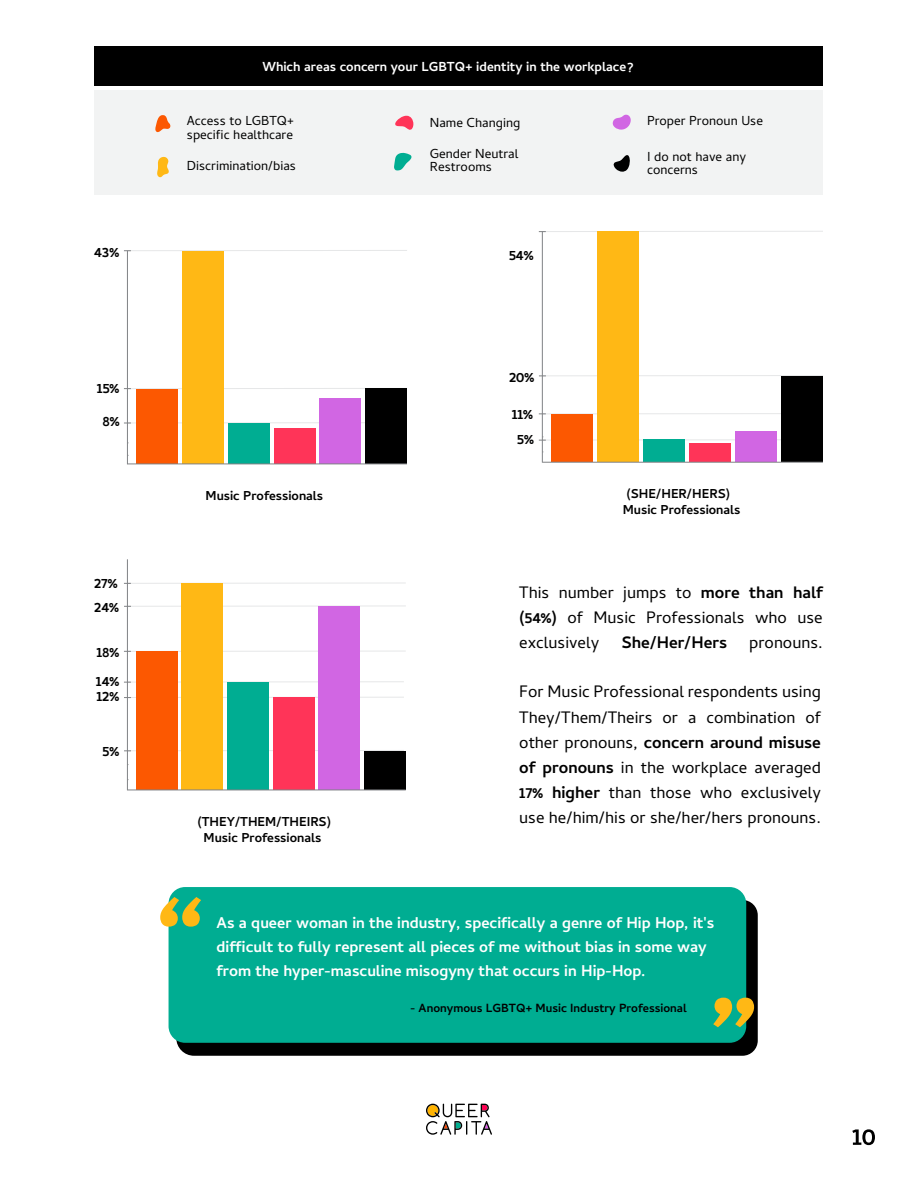
<style>
.page{position:relative;width:918px;height:1188px;background:#fff}
.page>*{position:absolute;margin:0;border:0;box-sizing:border-box;transform-origin:0 0}
.t1{font:21px/25.2px "Cambay Devanagari";color:#000;text-align:justify}
.t2{font:700 19.65px/23.7px "Cambay Devanagari";color:#fff}
.t3{font:700 19.35px "Cambay Devanagari";color:#000}
.t4{font:16.5px/13.5px "Cambay Devanagari";color:#000}
.t5{font:700 16.5px "Cambay Devanagari";color:#fff}
.t6{font:700 16.35px/16.4px "Cambay Devanagari";color:#000}
.t7{font:700 15px "Cambay Devanagari";color:#000}
.s1{font-weight:700}
</style>
<div class="page">
<svg style="left:426px;top:1104px;width:66px;height:31px"></svg>
<div style="left:94px;top:91px;width:728px;height:104px;background:#f2f3f3"></div>
<div style="left:94px;top:46px;width:728px;height:40px;background:#000"></div>
<svg style="left:157px;top:157px;width:12px;height:20px"></svg>
<svg style="left:155px;top:115px;width:16px;height:17px"></svg>
<svg style="left:394px;top:153px;width:18px;height:17px"></svg>
<svg style="left:395px;top:116px;width:18px;height:14px"></svg>
<svg style="left:613px;top:114px;width:18px;height:16px"></svg>
<svg style="left:613px;top:155px;width:17px;height:17px"></svg>
<hr style="left:127px;top:422px;width:278px;height:1px;background:#e6e7e8">
<hr style="left:128px;top:388px;width:279px;height:1px;background:#e6e7e8">
<hr style="left:128px;top:250px;width:279px;height:1px;background:#e6e7e8">
<div style="left:136px;top:389px;width:41px;height:75px;background:#fc5801"></div>
<div style="left:182px;top:251px;width:41px;height:213px;background:#ffb815"></div>
<div style="left:228px;top:423px;width:41px;height:41px;background:#00ad92"></div>
<div style="left:274px;top:428px;width:41px;height:36px;background:#ff3458"></div>
<div style="left:320px;top:398px;width:41px;height:66px;background:#d166e3"></div>
<div style="left:366px;top:388px;width:41px;height:76px;background:#000"></div>
<hr style="left:128px;top:464px;width:279px;height:1px;background:#808285">
<hr style="left:127px;top:251px;width:1px;height:213px;background:#808285">
<hr style="left:543px;top:375px;width:280px;height:1px;background:#e6e7e8">
<hr style="left:542px;top:439px;width:279px;height:1px;background:#e6e7e8">
<hr style="left:543px;top:413px;width:280px;height:1px;background:#e6e7e8">
<hr style="left:543px;top:231px;width:280px;height:1px;background:#e6e7e8">
<div style="left:551px;top:414px;width:42px;height:48px;background:#fc5801"></div>
<div style="left:597px;top:232px;width:42px;height:230px;background:#ffb815"></div>
<div style="left:643px;top:439px;width:42px;height:23px;background:#00ad92"></div>
<div style="left:689px;top:444px;width:42px;height:18px;background:#ff3458"></div>
<div style="left:735px;top:431px;width:42px;height:31px;background:#d166e3"></div>
<svg style="left:539px;top:436px;width:7px;height:5px"></svg>
<div style="left:782px;top:376px;width:41px;height:86px;background:#000"></div>
<hr style="left:542px;top:462px;width:281px;height:1px;background:#808285">
<hr style="left:542px;top:232px;width:1px;height:231px;background:#808285">
<svg style="left:176px;top:900px;width:582px;height:156px;background:#080909"></svg>
<div style="left:169px;top:887px;width:577px;height:156px;background:#00ad92;border-radius:17px"></div>
<svg style="left:160px;top:897px;width:41px;height:30px"></svg>
<svg style="left:713px;top:998px;width:41px;height:29px"></svg>
<hr style="left:127px;top:697px;width:277px;height:1px;background:#e6e7e8">
<hr style="left:127px;top:750px;width:277px;height:1px;background:#e6e7e8">
<hr style="left:128px;top:606px;width:278px;height:1px;background:#e6e7e8">
<hr style="left:127px;top:682px;width:277px;height:1px;background:#e6e7e8">
<hr style="left:128px;top:651px;width:278px;height:1px;background:#e6e7e8">
<hr style="left:128px;top:583px;width:278px;height:1px;background:#e6e7e8">
<div style="left:136px;top:652px;width:41px;height:138px;background:#fc5801"></div>
<div style="left:182px;top:583px;width:41px;height:207px;background:#ffb815"></div>
<div style="left:228px;top:682px;width:41px;height:108px;background:#00ad92"></div>
<div style="left:273px;top:697px;width:41px;height:93px;background:#ff3458"></div>
<div style="left:319px;top:606px;width:41px;height:184px;background:#d166e3"></div>
<div style="left:365px;top:751px;width:41px;height:39px;background:#000"></div>
<hr style="left:128px;top:790px;width:278px;height:1px;background:#808285">
<hr style="left:127px;top:559px;width:1px;height:231px;background:#808285">
<hr style="left:0;top:1187px;width:918px;height:1px;background:#ffb815">
<svg style="left:852px;top:1129px;width:23px;height:16px"></svg>
<p class="t3" style="left:94px;top:239px;width:26px">43%</p>
<p class="t3" style="left:97px;top:375px;width:24px">15%</p>
<p class="t3" style="left:102px;top:408px;width:19px">8%</p>
<p class="t3" style="left:94px;top:570px;width:25px">27%</p>
<p class="t3" style="left:94px;top:594px;width:26px">24%</p>
<p class="t3" style="left:97px;top:639px;width:24px">18%</p>
<p class="t3" style="left:96px;top:668px;width:25px">14%</p>
<p class="t3" style="left:97px;top:683px;width:24px">12%</p>
<p class="t3" style="left:102px;top:738px;width:18px">5%</p>
<p class="t5" style="left:262px;top:55px;width:373px">Which areas concern your LGBTQ+ identity in the workplace?</p>
<p class="t4" style="left:187px;top:117px;width:109px">Access to LGBTQ+ specific healthcare</p>
<p class="t4" style="left:187px;top:161px;width:111px">Discrimination/bias</p>
<p class="t6" style="left:206px;top:487px;width:119px">Music Professionals</p>
<p class="t6" style="left:197px;top:812px;width:135px;text-align:center">(THEY/THEM/THEIRS)<br>Music Professionals</p>
<p class="t4" style="left:430px;top:118px;width:92px">Name Changing</p>
<p class="t4" style="left:647px;top:105px;width:118px;line-height:35.8px">Proper Pronoun Use<br>I do not have any</p>
<p class="t4" style="left:647px;top:165px;width:53px">concerns</p>
<p class="t4" style="left:430px;top:149px;width:90px">Gender Neutral<br>Restrooms</p>
<p class="t3" style="left:509px;top:242px;width:26px">54%</p>
<p class="t3" style="left:509px;top:364px;width:26px">20%</p>
<p class="t3" style="left:512px;top:401px;width:23px">11%</p>
<p class="t3" style="left:517px;top:426px;width:18px">5%</p>
<p class="t6" style="left:623px;top:484px;width:119px">(SHE/HER/HERS)<br>Music Professionals</p>
<p class="t1" style="left:519px;top:582px;width:305px">This number jumps to <span class="s1">more than half (54%)</span> of Music Professionals who use exclusively <span class="s1">She/Her/Hers</span> pronouns.</p>
<p class="t1" style="left:519px;top:682px;width:303px">For Music Professional respondents using They/Them/Theirs or a combination of other pronouns, <span class="s1">concern around misuse of pronouns</span> in the workplace averaged <span class="s1">17% higher</span> than those who exclusively use he/him/his or she/her/hers pronouns.</p>
<p class="t2" style="left:217px;top:910px;width:499px">As a queer woman in the industry, specifically a genre of Hip Hop, it's difficult to fully represent all pieces of me without bias in some way from the hyper-masculine misogyny that occurs in Hip-Hop.</p>
<p class="t7" style="left:410px;top:998px;width:278px">- Anonymous LGBTQ+ Music Industry Professional</p>
</div>
